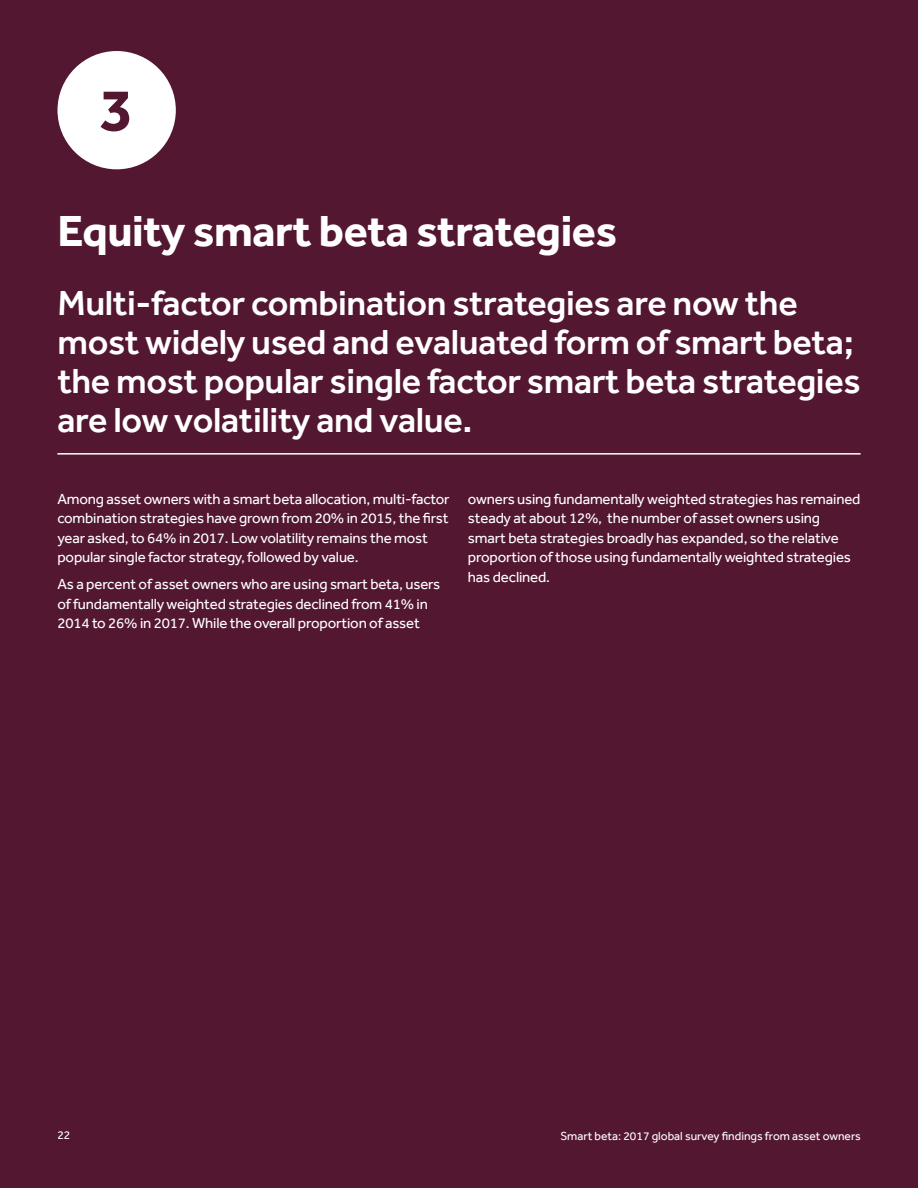
<style>
.page{position:relative;width:918px;height:1188px;background:#531732}
.page>*{position:absolute;margin:0;border:0;box-sizing:border-box;transform-origin:0 0}
.t1{font:700 61.5px "Effra";color:#531732}
.t2{font:700 45px "Effra";letter-spacing:-.01em;color:#fff}
.t3{font:500 36px/39px "Effra";letter-spacing:-.01em;color:#fff}
.t4{font:15px/19.5px "Effra";letter-spacing:-.01em;color:#fff}
.t5{font:12px "Effra";color:#fff}
</style>
<div class="page">
<div style="left:58px;top:51px;width:118px;height:118px;background:#fff;border-radius:50%"></div>
<hr style="left:57px;top:453px;width:804px;height:2px;background:#fff">
<h1 class="t1" style="left:100px;top:72px;width:35px">3</h1>
<h2 class="t2" style="left:57px;top:203px;width:561px">Equity smart beta strategies</h2>
<h3 class="t3" style="left:57px;top:283px;width:805px">Multi-factor combination strategies are now the most widely used and evaluated form of smart beta; the most popular single factor smart beta strategies are low volatility and value.</h3>
<p class="t4" style="left:57px;top:489px;width:394px">Among asset owners with a smart beta allocation, multi-factor combination strategies have grown from 20% in 2015, the first year asked, to 64% in 2017. Low volatility remains the most popular single factor strategy, followed by value.</p>
<p class="t4" style="left:57px;top:574px;width:384px">As a percent of asset owners who are using smart beta, users of fundamentally weighted strategies declined from 41% in<br>2014 to 26% in 2017. While the overall proportion of asset</p>
<p class="t4" style="left:468px;top:489px;width:394px">owners using fundamentally weighted strategies has remained steady at about 12%, the number of asset owners using smart beta strategies broadly has expanded, so the relative proportion of those using fundamentally weighted strategies has declined.</p>
<p class="t5" style="left:57px;top:1128px;width:15px">22</p>
<p class="t5" style="left:560px;top:1129px;width:302px">Smart beta: 2017 global survey findings from asset owners</p>
</div>
